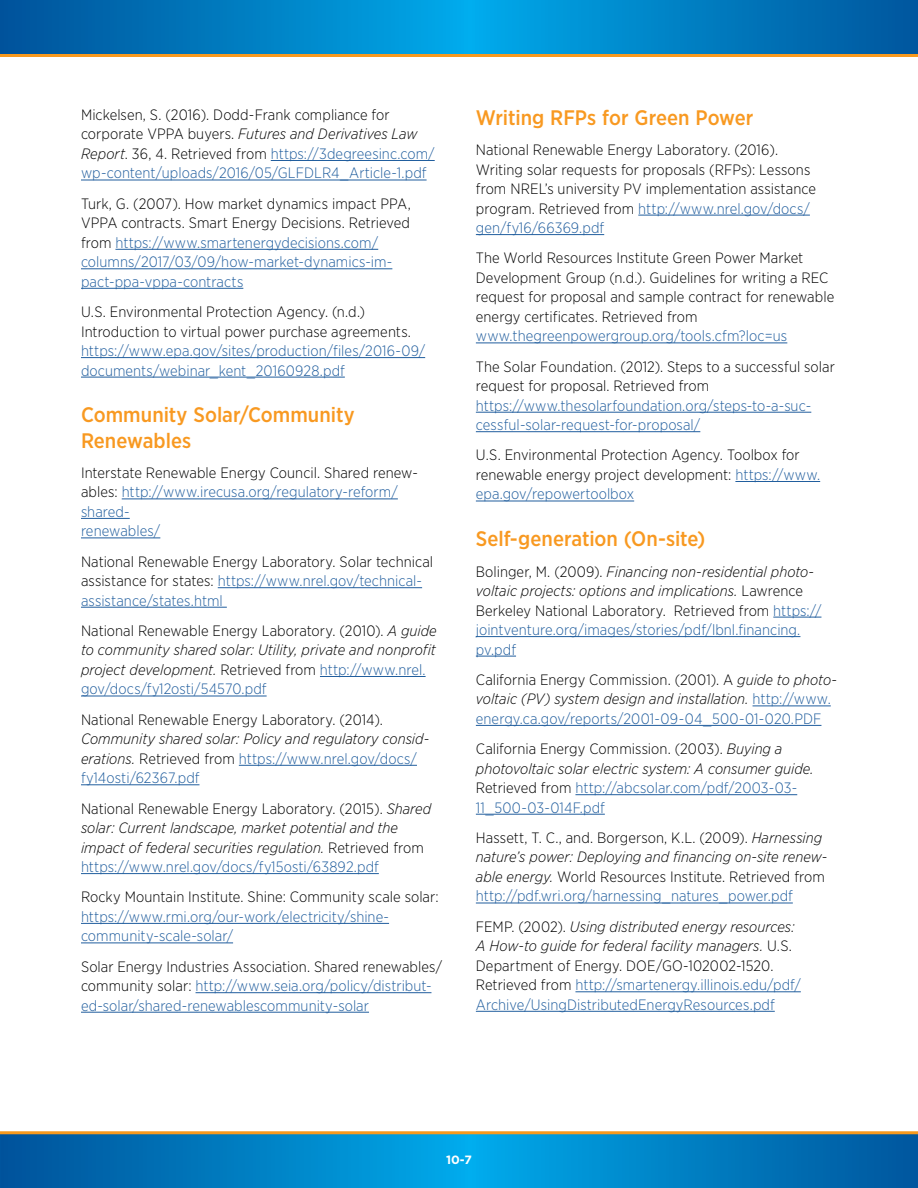
<style>
.page{position:relative;width:918px;height:1188px;background:#fff}
.page>*{position:absolute;margin:0;border:0;box-sizing:border-box;transform-origin:0 0}
.Heading_2{font:500 21px/25.2px "Gotham Narrow";color:#f89921}
.body_text{font:300 15px/19.5px "Gotham Narrow";letter-spacing:.005em;color:#215e9e}
.body_text-2{font:300 15px/19.5px "Gotham Narrow";letter-spacing:.005em;color:#000}
.body_text-3{font:italic 300 15px/19.5px "Gotham Narrow";color:#000}
.t1{font:700 12px "Gotham";color:#fff}
.s1{font-style:italic}
.s2{color:#215e9e}
.s3{color:#000}
.s4{font-style:normal}
.s5{font-style:normal;color:#215e9e}
.s6{font-style:italic;color:#000}
</style>
<div class="page">
<svg style="left:0;top:0;width:918px;height:54px;background:#007ec2"></svg>
<svg style="left:1px;top:1134px;width:917px;height:54px;background:#017ec1"></svg>
<hr style="left:0;top:1134px;width:1px;height:54px;background:#00549d">
<hr style="left:0;top:1131px;width:918px;height:3px;background:#f8991d">
<hr style="left:0;top:54px;width:918px;height:3px;background:#f8991d">
<hr style="left:271px;top:160px;width:164px;height:1px;background:#215e9e">
<hr style="left:81px;top:180px;width:346px;height:1px;background:#215e9e">
<hr style="left:115px;top:249px;width:263px;height:1px;background:#215e9e">
<hr style="left:81px;top:268px;width:311px;height:1px;background:#215e9e">
<hr style="left:81px;top:288px;width:162px;height:1px;background:#215e9e">
<hr style="left:81px;top:357px;width:344px;height:1px;background:#215e9e">
<hr style="left:81px;top:377px;width:264px;height:1px;background:#215e9e">
<hr style="left:122px;top:499px;width:276px;height:1px;background:#215e9e">
<hr style="left:81px;top:518px;width:49px;height:1px;background:#215e9e">
<hr style="left:81px;top:538px;width:79px;height:1px;background:#215e9e">
<hr style="left:218px;top:587px;width:204px;height:1px;background:#215e9e">
<hr style="left:81px;top:607px;width:146px;height:1px;background:#215e9e">
<hr style="left:320px;top:676px;width:106px;height:1px;background:#215e9e">
<hr style="left:81px;top:696px;width:186px;height:1px;background:#215e9e">
<hr style="left:239px;top:765px;width:178px;height:1px;background:#215e9e">
<hr style="left:81px;top:784px;width:118px;height:1px;background:#215e9e">
<hr style="left:81px;top:873px;width:298px;height:1px;background:#215e9e">
<hr style="left:81px;top:923px;width:308px;height:1px;background:#215e9e">
<hr style="left:81px;top:943px;width:152px;height:1px;background:#215e9e">
<hr style="left:196px;top:992px;width:235px;height:1px;background:#215e9e">
<hr style="left:81px;top:1012px;width:288px;height:1px;background:#215e9e">
<hr style="left:638px;top:215px;width:172px;height:1px;background:#215e9e">
<hr style="left:476px;top:234px;width:128px;height:1px;background:#215e9e">
<hr style="left:476px;top:343px;width:311px;height:1px;background:#215e9e">
<hr style="left:476px;top:412px;width:335px;height:1px;background:#215e9e">
<hr style="left:476px;top:431px;width:224px;height:1px;background:#215e9e">
<hr style="left:735px;top:481px;width:85px;height:1px;background:#215e9e">
<hr style="left:476px;top:501px;width:158px;height:1px;background:#215e9e">
<hr style="left:773px;top:617px;width:48px;height:1px;background:#215e9e">
<hr style="left:476px;top:636px;width:324px;height:1px;background:#215e9e">
<hr style="left:476px;top:656px;width:40px;height:1px;background:#215e9e">
<hr style="left:753px;top:706px;width:78px;height:1px;background:#215e9e">
<hr style="left:476px;top:725px;width:345px;height:1px;background:#215e9e">
<hr style="left:575px;top:794px;width:222px;height:1px;background:#215e9e">
<hr style="left:476px;top:814px;width:129px;height:1px;background:#215e9e">
<hr style="left:476px;top:903px;width:317px;height:1px;background:#215e9e">
<hr style="left:575px;top:991px;width:226px;height:1px;background:#215e9e">
<hr style="left:476px;top:1011px;width:299px;height:1px;background:#215e9e">
<p class="body_text-2" style="left:81px;top:105px;width:355px">Mickelsen, S. (2016). Dodd-Frank compliance for corporate VPPA buyers. <span class="s1">Futures and Derivatives Law Report</span>. 36, 4. Retrieved from <span class="s2">https://3degreesinc.com/ wp-content/uploads/2016/05/GLFDLR4_Article-1.pdf</span></p>
<p class="body_text" style="left:81px;top:193px;width:331px"><span class="s3">Turk, G. (2007). How market dynamics impact PPA, VPPA contracts. Smart Energy Decisions. Retrieved from</span> https://www.smartenergydecisions.com/ columns/2017/03/09/how-market-dynamics-im&shy;pact-ppa-vppa-contracts</p>
<p class="body_text" style="left:81px;top:302px;width:346px"><span class="s3">U.S. Environmental Protection Agency. (n.d.)<br>Introduction to virtual power purchase agreements. </span>https://www.epa.gov/sites/production/files/2016-09/ documents/webinar_kent_20160928.pdf</p>
<p class="Heading_2" style="left:81px;top:402px;width:275px">Community Solar/Community<br>Renewables</p>
<p class="body_text" style="left:81px;top:463px;width:338px"><span class="s3">Interstate Renewable Energy Council. Shared renew&shy;ables:</span> http://www.irecusa.org/regulatory-reform/ shared-<br>renewables/</p>
<p class="body_text-2" style="left:81px;top:551px;width:354px">National Renewable Energy Laboratory. Solar technical assistance for states: <span class="s2">https://www.nrel.gov/technical&shy;assistance/states.html</span></p>
<p class="body_text-3" style="left:81px;top:621px;width:357px"><span class="s4">National Renewable Energy Laboratory. (2010).</span> A guide to community shared solar: Utility, private and nonprofit project development. <span class="s4">Retrieved from</span> <span class="s5">http://www.nrel. gov/docs/fy12osti/54570.pdf</span></p>
<p class="body_text-3" style="left:81px;top:709px;width:350px"><span class="s4">National Renewable Energy Laboratory. (2014).<br></span>Community shared solar: Policy and regulatory consid&shy;erations. <span class="s4">Retrieved from</span> <span class="s5">https://www.nrel.gov/docs/ fy14osti/62367.pdf</span></p>
<p class="body_text-3" style="left:81px;top:798px;width:352px"><span class="s4">National Renewable Energy Laboratory. (2015).</span> Shared solar: Current landscape, market potential and the impact of federal securities regulation. <span class="s4">Retrieved from </span><span class="s5">https://www.nrel.gov/docs/fy15osti/63892.pdf</span></p>
<p class="body_text" style="left:81px;top:887px;width:359px"><span class="s3">Rocky Mountain Institute. Shine: Community scale solar: </span>https://www.rmi.org/our-work/electricity/shine&shy;community-scale-solar/</p>
<p class="body_text" style="left:81px;top:956px;width:363px"><span class="s3">Solar Energy Industries Association. Shared renewables/ community solar:</span> http://www.seia.org/policy/distribut&shy;ed-solar/shared-renewablescommunity-solar</p>
<p class="Heading_2" style="left:476px;top:105px;width:279px">Writing RFPs for Green Power</p>
<p class="body_text-2" style="left:476px;top:140px;width:342px">National Renewable Energy Laboratory. (2016).<br>Writing solar requests for proposals (RFPs): Lessons from NREL’s university PV implementation assistance program. Retrieved from <span class="s2">http://www.nrel.gov/docs/ gen/fy16/66369.pdf</span></p>
<p class="body_text-2" style="left:476px;top:248px;width:360px">The World Resources Institute Green Power Market Development Group (n.d.). Guidelines for writing a REC request for proposal and sample contract for renewable energy certificates. Retrieved from <span class="s2">www.thegreenpowergroup.org/tools.cfm?loc=us</span></p>
<p class="body_text" style="left:476px;top:356px;width:361px"><span class="s3">The Solar Foundation. (2012). Steps to a successful solar request for proposal. Retrieved from </span>https://www.thesolarfoundation.org/steps-to-a-suc&shy;cessful-solar-request-for-proposal/</p>
<p class="body_text-2" style="left:476px;top:445px;width:346px">U.S. Environmental Protection Agency. Toolbox for renewable energy project development: <span class="s2">https://www. epa.gov/repowertoolbox</span></p>
<p class="Heading_2" style="left:476px;top:526px;width:231px">Self-generation (On-site)</p>
<p class="body_text-3" style="left:476px;top:561px;width:347px"><span class="s4">Bolinger, M. (2009).</span> Financing non-residential photo&shy;voltaic projects: options and implications. <span class="s4">Lawrence Berkeley National Laboratory. Retrieved from</span> <span class="s5">https:// jointventure.org/images/stories/pdf/lbnl.financing. pv.pdf</span></p>
<p class="body_text" style="left:476px;top:670px;width:363px"><span class="s3">California Energy Commission. (2001). A</span> <span class="s6">guide to photo&shy;voltaic (PV) system design and installation.</span> http://www. energy.ca.gov/reports/2001-09-04_500-01-020.PDF</p>
<p class="body_text-3" style="left:476px;top:739px;width:339px"><span class="s4">California Energy Commission. (2003).</span> Buying a photovoltaic solar electric system: A consumer guide.<br><span class="s4">Retrieved from</span> <span class="s5">http://abcsolar.com/pdf/2003-03- 11_500-03-014F.pdf</span></p>
<p class="body_text-2" style="left:476px;top:828px;width:353px">Hassett, T. C., and. Borgerson, K.L. (2009). <span class="s1">Harnessing nature’s power: Deploying and financing on-site renew&shy;able energy.</span> World Resources Institute. Retrieved from <span class="s2">http://pdf.wri.org/harnessing_natures_power.pdf</span></p>
<p class="body_text" style="left:476px;top:916px;width:326px"><span class="s3">FEMP. (2002).</span> <span class="s6">Using distributed energy resources:<br>A How-to guide for federal facility managers.</span> <span class="s3">U.S.<br>Department of Energy. DOE/GO-102002-1520.<br>Retrieved from</span> http://smartenergy.illinois.edu/pdf/ Archive/UsingDistributedEnergyResources.pdf</p>
<p class="t1" style="left:446px;top:1152px;width:27px">10-7</p>
</div>
